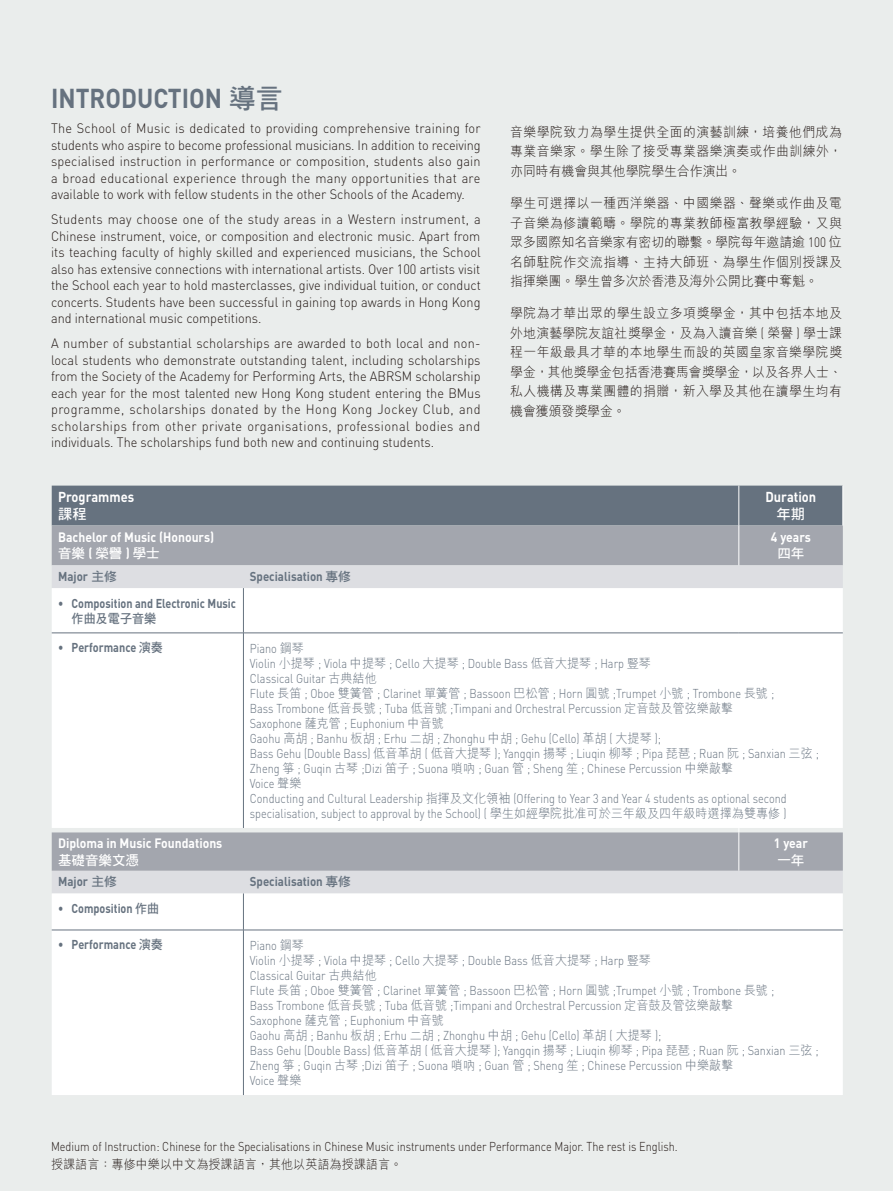
<style>
.page{position:relative;width:893px;height:1191px;background:#eaedec}
.page>*{position:absolute;margin:0;border:0;box-sizing:border-box;transform-origin:0 0}
.t1{font:700 27px "DIN Pro";color:#66727f;scale:.9 1}
.t2{font:700 14.25px "DIN Pro";color:#fff;scale:.9 1}
.t3{font:14.25px "DF Hei HK W7";color:#fff}
.t4{font:300 13.5px/16.5px "DIN Pro";color:#231916;text-align:justify;scale:.94 1}
.t5{font:300 13.5px/19.5px "M Hei HK";letter-spacing:.035em;color:#231916;text-align:justify;scale:.95 1}
.t6{font:700 13.5px "DIN Pro";color:#fff;scale:.9 1}
.t7{font:13.5px "DF Hei HK W7";color:#fff}
.t8{font:300 12.75px/15px "DIN Pro";color:#66727f;scale:.85 1}
.t9{font:300 12.75px "DIN Pro";color:#231916;scale:.85 1}
.t10{font:700 12.75px "DIN Pro";color:#66727f;scale:.85 1}
.t11{font:700 12.75px "DIN Pro";color:#66727f;scale:.9 1}
.t12{font:300 12.75px "M Hei HK";color:#231916;scale:.95 1}
.t13{font:12.75px "DF Hei HK W7";color:#66727f;scale:.95 1}
.s1{font-family:"DF Hei HK W7";font-weight:400}
.s2{font-family:"DIN Pro";font-weight:700}
.s3{font-family:"DIN Pro"}
.s4{font-family:"M Hei HK"}
</style>
<div class="page">
<svg style="left:52px;top:485px;width:791px;height:80px;background:#858d97"></svg>
<div style="left:52px;top:565px;width:791px;height:23px;background:#dddee2"></div>
<div style="left:52px;top:588px;width:791px;height:507px;background:#fff"></div>
<hr style="left:739px;top:485px;width:1px;height:40px;background:#fff">
<hr style="left:843px;top:485px;width:1px;height:40px;background:#fff">
<hr style="left:739px;top:525px;width:1px;height:40px;background:#fff">
<svg style="left:52px;top:828px;width:791px;height:42px;background:#aaadb4"></svg>
<hr style="left:739px;top:832px;width:1px;height:38px;background:#fff">
<hr style="left:243px;top:588px;width:1px;height:44px;background:#66727f">
<hr style="left:52px;top:632px;width:191px;height:1px;background:#66727f">
<hr style="left:243px;top:632px;width:496px;height:1px;background:#66727f">
<hr style="left:243px;top:633px;width:1px;height:195px;background:#66727f">
<hr style="left:739px;top:632px;width:104px;height:1px;background:#66727f">
<hr style="left:243px;top:893px;width:1px;height:36px;background:#66727f">
<hr style="left:52px;top:929px;width:191px;height:1px;background:#66727f">
<hr style="left:243px;top:929px;width:496px;height:1px;background:#66727f">
<hr style="left:243px;top:930px;width:1px;height:165px;background:#66727f">
<hr style="left:739px;top:929px;width:104px;height:1px;background:#66727f">
<h1 class="t1" style="left:51px;top:80px;width:259px">INTRODUCTION <span class="s1">導言</span></h1>
<p class="t4" style="left:51px;top:120px;width:459px">The School of Music is dedicated to providing comprehensive training for students who aspire to become professional musicians. In addition to receiving specialised instruction in performance or composition, students also gain a broad educational experience through the many opportunities that are available to work with fellow students in the other Schools of the Academy.</p>
<p class="t4" style="left:51px;top:211px;width:459px">Students may choose one of the study areas in a Western instrument, a Chinese instrument, voice, or composition and electronic music. Apart from its teaching faculty of highly skilled and experienced musicians, the School also has extensive connections with international artists. Over 100 artists visit the School each year to hold masterclasses, give individual tuition, or conduct concerts. Students have been successful in gaining top awards in Hong Kong and international music competitions.</p>
<p class="t4" style="left:51px;top:335px;width:459px">A number of substantial scholarships are awarded to both local and non&shy;local students who demonstrate outstanding talent, including scholarships from the Society of the Academy for Performing Arts, the ABRSM scholarship each year for the most talented new Hong Kong student entering the BMus programme, scholarships donated by the Hong Kong Jockey Club, and scholarships from other private organisations, professional bodies and individuals. The scholarships fund both new and continuing students.</p>
<p class="t2" style="left:58px;top:487px;width:86px">Programmes</p>
<p class="t3" style="left:58px;top:506px;width:30px">課程</p>
<p class="t6" style="left:58px;top:528px;width:175px">Bachelor of Music (Honours)</p>
<p class="t7" style="left:58px;top:546px;width:103px">音樂 <span class="s2">(</span> 榮譽 <span class="s2">)</span> 學士</p>
<p class="t5" style="left:510px;top:122px;width:351px">音樂學院致力為學生提供全面的演藝訓練，培養他們成為專業音樂家。學生除了接受專業器樂演奏或作曲訓練外，亦同時有機會與其他學院學生合作演出。</p>
<p class="t5" style="left:510px;top:193px;width:351px">學生可選擇以一種西洋樂器、中國樂器、聲樂或作曲及電子音樂為修讀範疇。學院的專業教師極富教學經驗，又與眾多國際知名音樂家有密切的聯繫。學院每年邀請逾 <span class="s3">100</span> 位名師駐院作交流指導、主持大師班、為學生作個別授課及指揮樂團。學生曾多次於香港及海外公開比賽中奪魁。</p>
<p class="t5" style="left:510px;top:303px;width:351px">學院為才華出眾的學生設立多項獎學金，其中包括本地及外地演藝學院友誼社獎學金，及為入讀音樂 <span class="s3">(</span> 榮譽 <span class="s3">)</span> 學士課程一年級最具才華的本地學生而設的英國皇家音樂學院獎學金，其他獎學金包括香港賽馬會獎學金，以及各界人士、私人機構及專業團體的捐贈，新入學及其他在讀學生均有機會獲頒發獎學金。</p>
<p class="t2" style="left:765px;top:487px;width:58px">Duration</p>
<p class="t3" style="left:777px;top:506px;width:30px">年期</p>
<p class="t6" style="left:771px;top:528px;width:46px">4 years</p>
<p class="t7" style="left:777px;top:546px;width:28px">四年</p>
<p class="t11" style="left:58px;top:567px;width:67px">Major <span class="s1">主修</span></p>
<p class="t11" style="left:250px;top:567px;width:114px">Specialisation <span class="s1">專修</span></p>
<p class="t10" style="left:58px;top:594px;width:211px">• Composition and Electronic Music</p>
<p class="t13" style="left:72px;top:611px;width:91px">作曲及電子音樂</p>
<p class="t10" style="left:58px;top:639px;width:125px">• Performance <span class="s1">演奏</span></p>
<p class="t8" style="left:250px;top:640px;width:671px">Piano <span class="s4">鋼琴<br></span>Violin <span class="s4">小提琴</span> ; Viola <span class="s4">中提琴</span> ; Cello <span class="s4">大提琴</span> ; Double Bass <span class="s4">低音大提琴</span> ; Harp <span class="s4">豎琴<br></span>Classical Guitar <span class="s4">古典結他<br></span>Flute <span class="s4">長笛</span> ; Oboe <span class="s4">雙簧管</span> ; Clarinet <span class="s4">單簧管</span> ; Bassoon <span class="s4">巴松管</span> ; Horn <span class="s4">圓號</span> ;Trumpet <span class="s4">小號</span> ; Trombone <span class="s4">長號</span> ;<br>Bass Trombone <span class="s4">低音長號</span> ; Tuba <span class="s4">低音號</span> ;Timpani and Orchestral Percussion <span class="s4">定音鼓及管弦樂敲擊<br></span>Saxophone <span class="s4">薩克管</span> ; Euphonium <span class="s4">中音號<br></span>Gaohu <span class="s4">高胡</span> ; Banhu <span class="s4">板胡</span> ; Erhu <span class="s4">二胡</span> ; Zhonghu <span class="s4">中胡</span> ; Gehu (Cello) <span class="s4">革胡</span> ( <span class="s4">大提琴</span> );<br>Bass Gehu (Double Bass) <span class="s4">低音革胡</span> ( <span class="s4">低音大提琴</span> ); Yangqin <span class="s4">揚琴</span> ; Liuqin <span class="s4">柳琴</span> ; Pipa <span class="s4">琵琶</span> ; Ruan <span class="s4">阮</span> ; Sanxian <span class="s4">三弦</span> ; Zheng <span class="s4">箏</span> ; Guqin <span class="s4">古琴</span> ;Dizi <span class="s4">笛子</span> ; Suona <span class="s4">嗩吶</span> ; Guan <span class="s4">管</span> ; Sheng <span class="s4">笙</span> ; Chinese Percussion <span class="s4">中樂敲擊<br></span>Voice <span class="s4">聲樂<br></span>Conducting and Cultural Leadership <span class="s4">指揮及文化領袖</span> (Offering to Year 3 and Year 4 students as optional second specialisation, subject to approval by the School) ( <span class="s4">學生如經學院批准可於三年級及四年級時選擇為雙專修</span> )</p>
<p class="t6" style="left:58px;top:834px;width:184px">Diploma in Music Foundations</p>
<p class="t7" style="left:58px;top:852px;width:82px">基礎音樂文憑</p>
<p class="t6" style="left:774px;top:834px;width:39px">1 year</p>
<p class="t7" style="left:777px;top:852px;width:28px">一年</p>
<p class="t11" style="left:58px;top:872px;width:67px">Major <span class="s1">主修</span></p>
<p class="t11" style="left:250px;top:872px;width:114px">Specialisation <span class="s1">專修</span></p>
<p class="t10" style="left:58px;top:899px;width:121px">• Composition <span class="s1">作曲</span></p>
<p class="t10" style="left:58px;top:936px;width:125px">• Performance <span class="s1">演奏</span></p>
<p class="t8" style="left:250px;top:937px;width:671px">Piano <span class="s4">鋼琴<br></span>Violin <span class="s4">小提琴</span> ; Viola <span class="s4">中提琴</span> ; Cello <span class="s4">大提琴</span> ; Double Bass <span class="s4">低音大提琴</span> ; Harp <span class="s4">豎琴<br></span>Classical Guitar <span class="s4">古典結他<br></span>Flute <span class="s4">長笛</span> ; Oboe <span class="s4">雙簧管</span> ; Clarinet <span class="s4">單簧管</span> ; Bassoon <span class="s4">巴松管</span> ; Horn <span class="s4">圓號</span> ;Trumpet <span class="s4">小號</span> ; Trombone <span class="s4">長號</span> ;<br>Bass Trombone <span class="s4">低音長號</span> ; Tuba <span class="s4">低音號</span> ;Timpani and Orchestral Percussion <span class="s4">定音鼓及管弦樂敲擊<br></span>Saxophone <span class="s4">薩克管</span> ; Euphonium <span class="s4">中音號<br></span>Gaohu <span class="s4">高胡</span> ; Banhu <span class="s4">板胡</span> ; Erhu <span class="s4">二胡</span> ; Zhonghu <span class="s4">中胡</span> ; Gehu (Cello) <span class="s4">革胡</span> ( <span class="s4">大提琴</span> );<br>Bass Gehu (Double Bass) <span class="s4">低音革胡</span> ( <span class="s4">低音大提琴</span> ); Yangqin <span class="s4">揚琴</span> ; Liuqin <span class="s4">柳琴</span> ; Pipa <span class="s4">琵琶</span> ; Ruan <span class="s4">阮</span> ; Sanxian <span class="s4">三弦</span> ; Zheng <span class="s4">箏</span> ; Guqin <span class="s4">古琴</span> ;Dizi <span class="s4">笛子</span> ; Suona <span class="s4">嗩吶</span> ; Guan <span class="s4">管</span> ; Sheng <span class="s4">笙</span> ; Chinese Percussion <span class="s4">中樂敲擊<br></span>Voice <span class="s4">聲樂</span></p>
<p class="t9" style="left:51px;top:1138px;width:739px">Medium of Instruction: Chinese for the Specialisations in Chinese Music instruments under Performance Major. The rest is English.</p>
<p class="t12" style="left:51px;top:1157px;width:371px">授課語言：專修中樂以中文為授課語言，其他以英語為授課語言。</p>
</div>
